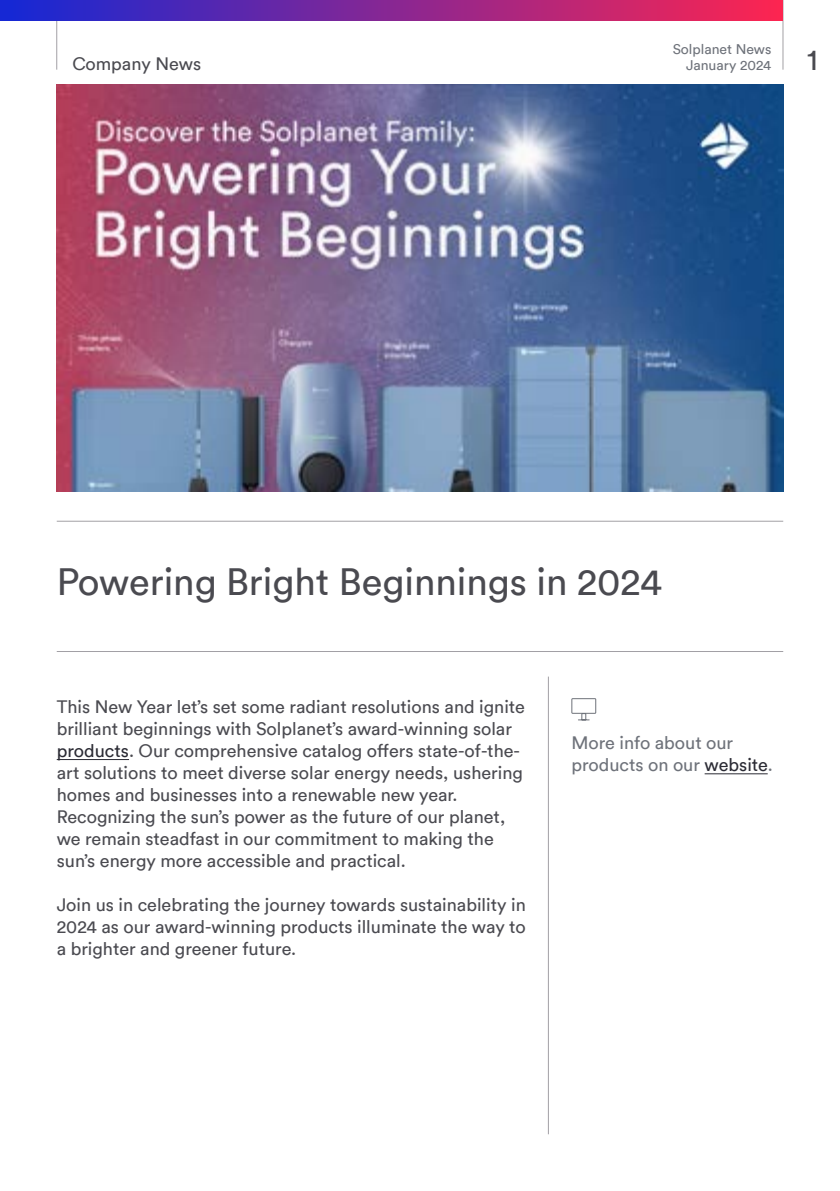
<style>
.page{position:relative;width:840px;height:1191px;background:#fff}
.page>*{position:absolute;margin:0;border:0;box-sizing:border-box;transform-origin:0 0}
.t1{font:38px "Circular";color:#4a4a50}
.t2{font:30px "Circular";color:#4a4a50}
.t3{font:18px/22px "Circular";color:#4a4a50}
.t4{font:18px/22px "Circular";color:#6e727a}
.t5{font:14px/16px "Circular";color:#6e727a;text-align:right}
.s1{color:#2b2b34}
</style>
<div class="page">
<hr style="left:57px;top:759px;width:72px;height:1px;background:#2b2b34">
<hr style="left:547px;top:676px;width:1px;height:458px;background:#a2a0a5">
<hr style="left:57px;top:521px;width:725px;height:1px;background:#a2a0a5">
<hr style="left:57px;top:651px;width:725px;height:1px;background:#a2a0a5">
<hr style="left:782px;top:0;width:1px;height:70px;background:#a2a0a5">
<hr style="left:704px;top:773px;width:63px;height:1px;background:#2b2b34">
<div style="left:571px;top:698px;width:25px;height:16px;border:1px solid #6e727a"></div>
<svg style="left:578px;top:713px;width:11px;height:7px"></svg>
<hr style="left:56px;top:0;width:1px;height:70px;background:#a2a0a5">
<div style="left:0;top:0;width:782px;height:21px;background:linear-gradient(to right,#1328d6,#fd2550)"></div>
<img style="left:57px;top:84px;width:725px;height:408px">
<p class="t3" style="left:72px;top:52px;width:130px">Company News</p>
<p class="t5" style="left:672px;top:40px;width:100px">Solplanet News<br>January 2024</p>
<h2 class="t2" style="left:806px;top:39px;width:12px">1</h2>
<h1 class="t1" style="left:57px;top:556px;width:606px">Powering Bright Beginnings in 2024</h1>
<p class="t3" style="left:57px;top:694px;width:469px">This New Year let’s set some radiant resolutions and ignite brilliant beginnings with Solplanet’s award-winning solar <span class="s1">products</span>. Our comprehensive catalog offers state-of-the&shy;art solutions to meet diverse solar energy needs, ushering homes and businesses into a renewable new year.<br>Recognizing the sun’s power as the future of our planet, we remain steadfast in our commitment to making the sun’s energy more accessible and practical.</p>
<p class="t3" style="left:57px;top:892px;width:470px;text-align:justify">Join us in celebrating the journey towards sustainability in 2024 as our award-winning products illuminate the way to a brighter and greener future.</p>
<p class="t4" style="left:571px;top:731px;width:203px">More info about our products on our <span class="s1">website</span>.</p>
</div>
